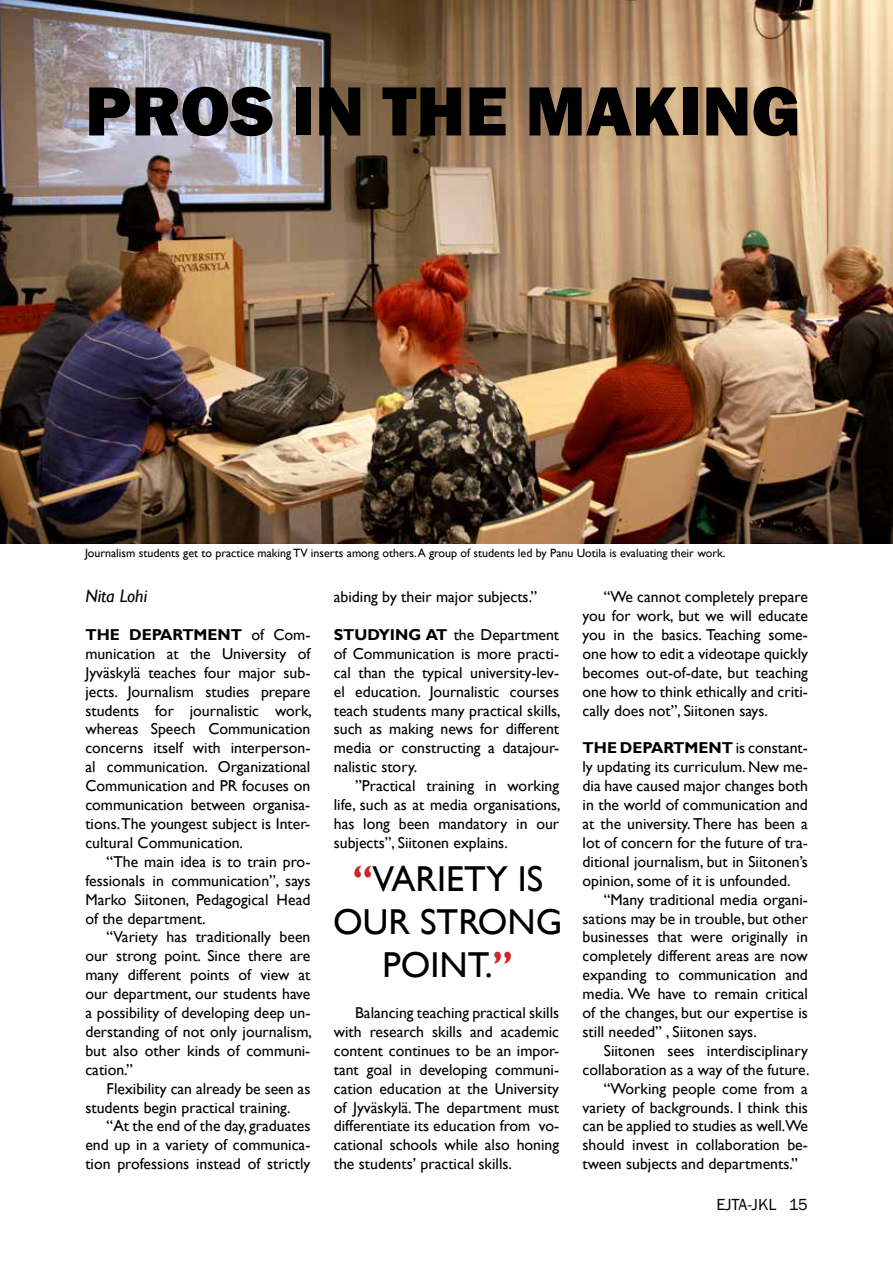
<style>
.page{position:relative;width:893px;height:1263px;background:#fff}
.page>*{position:absolute;margin:0;border:0;box-sizing:border-box;transform-origin:0 0}
.t1{font:800 72px "Franklin Gothic";color:#000}
.t2{font:36px/43.2px "Gill Sans";color:#000;text-align:center}
.t3{font:italic 18px "Gill Sans";color:#000}
.t4{font:16.5px "Franklin Gothic";color:#000}
.t5{font:15.75px/18.9px "Gill Sans";color:#000;text-align:justify}
.t6{font:12px "Gill Sans";color:#000}
.s1{font-weight:700}
.s2{font-weight:700;color:#d2232a}
</style>
<div class="page">
<img style="left:0;top:0;width:893px;height:543px">
<h1 class="t1" style="left:85px;top:65px;width:717px">PROS IN THE MAKING</h1>
<p class="t6" style="left:85px;top:545px;width:642px">Journalism students get to practice making TV inserts among others. A group of students led by Panu Uotila is evaluating their work.</p>
<p class="t5" style="left:334px;top:588px;width:205px">abiding by their major subjects.”</p>
<p class="t5" style="left:334px;top:625px;width:228px"><span class="s1">STUDYING AT</span> the Department of Communication is more practi&shy;cal than the typical university-lev&shy;el education. Journalistic courses teach students many practical skills, such as making news for different media or constructing a datajour&shy;nalistic story.</p>
<p class="t5" style="left:334px;top:777px;width:228px;text-indent:21px">”Practical training in working life, such as at media organisations, has long been mandatory in our subjects”, Siitonen explains.</p>
<p class="t3" style="left:85px;top:586px;width:63px">Nita Lohi</p>
<p class="t5" style="left:85px;top:625px;width:228px"><span class="s1">THE DEPARTMENT</span> of Com&shy;munication at the University of Jyväskylä teaches four major sub&shy;jects. Journalism studies prepare students for journalistic work, whereas Speech Communication concerns itself with interperson&shy;al communication. Organizational Communication and PR focuses on communication between organisa&shy;tions. The youngest subject is Inter&shy;cultural Communication.</p>
<p class="t5" style="left:85px;top:852px;width:227px;text-indent:21px">“The main idea is to train pro&shy;fessionals in communication”, says Marko Siitonen, Pedagogical Head of the department.</p>
<p class="t5" style="left:85px;top:928px;width:228px;text-indent:21px">“Variety has traditionally been our strong point. Since there are many different points of view at our department, our students have a possibility of developing deep un&shy;derstanding of not only journalism, but also other kinds of communi&shy;cation.”</p>
<p class="t5" style="left:85px;top:1079px;width:227px;text-indent:21px">Flexibility can already be seen as students begin practical training.</p>
<p class="t5" style="left:85px;top:1117px;width:227px;text-indent:21px">“At the end of the day, graduates end up in a variety of communica&shy;tion professions instead of strictly</p>
<p class="t5" style="left:583px;top:588px;width:227px;text-indent:21px">“We cannot completely prepare you for work, but we will educate you in the basics. Teaching some&shy;one how to edit a videotape quickly becomes out-of-date, but teaching one how to think ethically and criti&shy;cally does not”, Siitonen says.</p>
<p class="t5" style="left:583px;top:739px;width:227px"><span class="s1">THE DEPARTMENT</span> is constant&shy;ly updating its curriculum. New me&shy;dia have caused major changes both in the world of communication and at the university. There has been a lot of concern for the future of tra&shy;ditional journalism, but in Siitonen’s opinion, some of it is unfounded.</p>
<p class="t5" style="left:583px;top:890px;width:227px;text-indent:21px">“Many traditional media organi&shy;sations may be in trouble, but other businesses that were originally in completely different areas are now expanding to communication and media. We have to remain critical of the changes, but our expertise is still needed” , Siitonen says.</p>
<p class="t5" style="left:604px;top:1041px;width:206px">Siitonen sees interdisciplinary</p>
<p class="t5" style="left:583px;top:1060px;width:228px">collaboration as a way of the future.</p>
<p class="t5" style="left:604px;top:1079px;width:206px">“Working people come from a</p>
<p class="t5" style="left:583px;top:1098px;width:227px">variety of backgrounds. I think this</p>
<p class="t5" style="left:583px;top:1117px;width:227px">can be applied to studies as well.We</p>
<p class="t5" style="left:583px;top:1136px;width:227px">should invest in collaboration be-</p>
<p class="t5" style="left:583px;top:1155px;width:217px">tween subjects and departments.”</p>
<h2 class="t2" style="left:333px;top:858px;width:231px"><span class="s2">“</span>VARIETY IS<br>OUR STRONG<br>POINT.<span class="s2">”</span></h2>
<p class="t5" style="left:334px;top:1003px;width:227px;text-indent:21px">Balancing teaching practical skills with research skills and academic content continues to be an impor&shy;tant goal in developing communi&shy;cation education at the University of Jyväskylä. The department must differentiate its education from vo&shy;cational schools while also honing the students’ practical skills.</p>
<p class="t4" style="left:716px;top:1194px;width:93px">EJTA-JKL 15</p>
</div>
